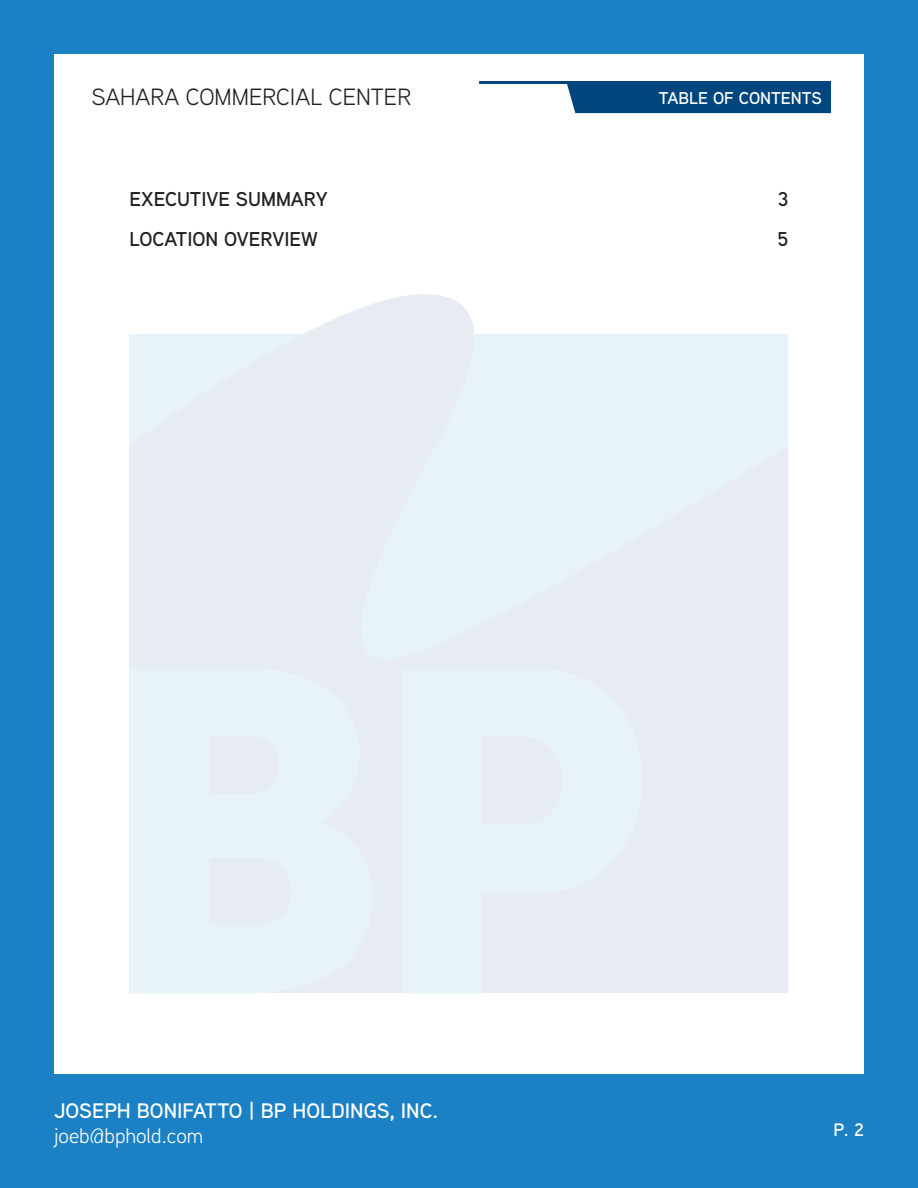
<style>
.page{position:relative;width:918px;height:1188px;background:#1b81c4}
.page>*{position:absolute;margin:0;border:0;box-sizing:border-box;transform-origin:0 0}
.t1{font:23.55px "Aaux Next";color:#231f20}
.t2{font:600 21px "Aaux Next";color:#fff}
.t3{font:21px "Aaux Next";color:#fff}
.t4{font:600 19.95px "Aaux Next";color:#231f20}
.t5{font:600 18px "Aaux Next";color:#fff}
.t6{font:600 17.1px "Aaux Next";color:#fff}
</style>
<div class="page">
<div style="left:54px;top:54px;width:810px;height:1020px;background:#fff"></div>
<div style="left:567px;top:84px;width:264px;height:29px;background:#00467e"></div>
<hr style="left:479px;top:81px;width:352px;height:3px;background:#00467e">
<svg style="left:130px;top:294px;width:658px;height:699px;fill:#e6ecf2"></svg>
<div style="left:130px;top:669px;width:243px;height:324px;background:#e8f2f9"></div>
<div style="left:402px;top:669px;width:241px;height:324px;background:#e8f2f9"></div>
<p class="t1" style="left:92px;top:81px;width:322px">SAHARA COMMERCIAL CENTER</p>
<p class="t6" style="left:659px;top:86px;width:164px">TABLE OF CONTENTS</p>
<p class="t4" style="left:130px;top:185px;width:200px">EXECUTIVE SUMMARY</p>
<p class="t4" style="left:778px;top:185px;width:12px">3</p>
<p class="t4" style="left:130px;top:225px;width:190px">LOCATION OVERVIEW</p>
<p class="t4" style="left:778px;top:225px;width:12px">5</p>
<p class="t2" style="left:54px;top:1096px;width:386px">JOSEPH BONIFATTO | BP HOLDINGS, INC.</p>
<p class="t3" style="left:54px;top:1121px;width:151px">joeb@bphold.com</p>
<p class="t5" style="left:834px;top:1117px;width:32px">P. 2</p>
</div>
